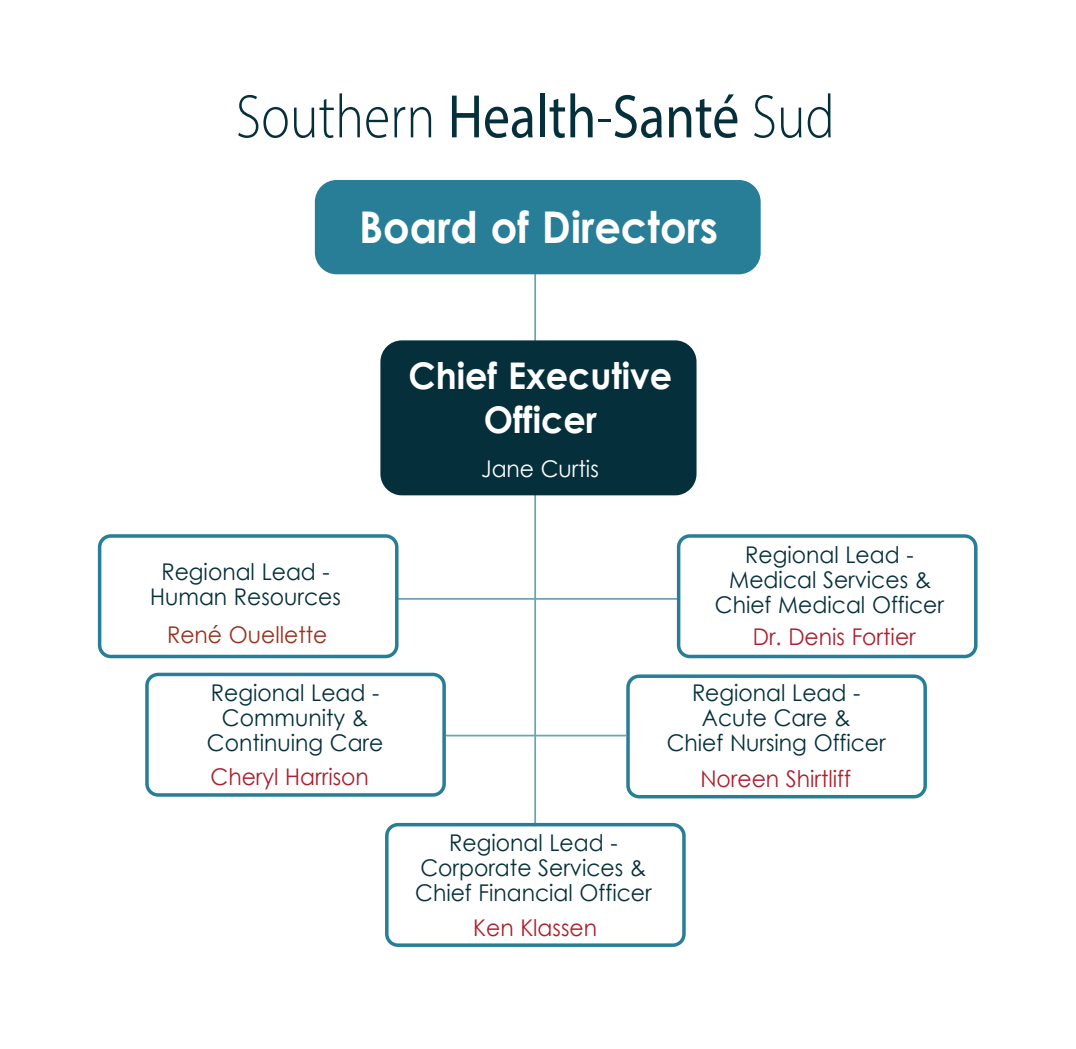
<style>
.page{position:relative;width:1076px;height:1049px;background:#fff}
.page>*{position:absolute;margin:0;border:0;box-sizing:border-box;transform-origin:0 0}
.Staff_News{font:300 61.95px "Myriad Pro";color:#05303b;scale:.87 1}
.Staff_News-2{font:700 43.75px "Century Gothic";color:#fff;scale:.95 1}
.Staff_News-3{font:700 36.75px/44.3px "Century Gothic";color:#fff;text-align:center;scale:.95 1}
.Staff_News-4{font:23.1px/24.8px "Century Gothic";color:#05303b;text-align:center;scale:.95 1}
.Staff_News-5{font:23.1px "Century Gothic";color:#ac1f2d;scale:.95 1}
.Staff_News-6{font:23.1px "Century Gothic";color:#99301d;scale:.95 1}
.Staff_News-7{font:23.1px "Century Gothic";color:#fff;scale:.95 1}
.s1{font-weight:400}
</style>
<div class="page">
<hr style="left:397px;top:598px;width:281px;height:2px;background:#68a5b6">
<hr style="left:444px;top:735px;width:182px;height:1px;background:#68a5b6">
<hr style="left:534px;top:267px;width:2px;height:559px;background:#68a5b6">
<div style="left:315px;top:180px;width:445px;height:94px;background:#277e96;border-radius:22px"></div>
<div style="left:380px;top:340px;width:316px;height:155px;background:#05303b;border-radius:21px"></div>
<div style="left:385px;top:823px;width:300px;height:124px;border:4px solid #277e96;border-radius:11px"></div>
<div style="left:677px;top:534px;width:300px;height:124px;border:4px solid #277e96;border-radius:11px"></div>
<div style="left:98px;top:534px;width:300px;height:124px;border:4px solid #277e96;border-radius:11px"></div>
<div style="left:626px;top:674px;width:300px;height:124px;border:4px solid #277e96;border-radius:11px"></div>
<div style="left:145px;top:673px;width:301px;height:124px;border:4px solid #277e96;border-radius:11px"></div>
<p class="Staff_News" style="left:236px;top:79px;width:690px">Southern <span class="s1">Health</span>-<span class="s1">Santé</span> Sud</p>
<p class="Staff_News-2" style="left:359px;top:194px;width:379px">Board of Directors</p>
<p class="Staff_News-3" style="left:408px;top:351px;width:279px">Chief Executive<br>Officer</p>
<p class="Staff_News-4" style="left:161px;top:558px;width:179px">Regional Lead -</p>
<p class="Staff_News-4" style="left:150px;top:584px;width:202px">Human Resources</p>
<p class="Staff_News-7" style="left:481px;top:453px;width:125px">Jane Curtis</p>
<p class="Staff_News-4" style="left:745px;top:542px;width:179px">Regional Lead -</p>
<p class="Staff_News-4" style="left:729px;top:567px;width:214px">Medical Services &amp;</p>
<p class="Staff_News-4" style="left:715px;top:592px;width:243px">Chief Medical Officer</p>
<p class="Staff_News-6" style="left:167px;top:618px;width:170px">René Ouellette</p>
<p class="Staff_News-5" style="left:752px;top:620px;width:173px">Dr. Denis Fortier</p>
<p class="Staff_News-4" style="left:211px;top:680px;width:179px">Regional Lead -</p>
<p class="Staff_News-4" style="left:222px;top:705px;width:156px">Community &amp;</p>
<p class="Staff_News-4" style="left:207px;top:729px;width:187px">Continuing Care</p>
<p class="Staff_News-5" style="left:211px;top:760px;width:168px">Cheryl Harrison</p>
<p class="Staff_News-4" style="left:692px;top:680px;width:179px">Regional Lead -</p>
<p class="Staff_News-4" style="left:702px;top:705px;width:158px">Acute Care &amp;</p>
<p class="Staff_News-4" style="left:666px;top:729px;width:232px">Chief Nursing Officer</p>
<p class="Staff_News-5" style="left:700px;top:762px;width:160px">Noreen Shirtliff</p>
<p class="Staff_News-4" style="left:415px;top:830px;width:250px">Regional Lead -<br>Corporate Services &amp;<br>Chief Financial Officer</p>
<p class="Staff_News-5" style="left:473px;top:912px;width:132px">Ken Klassen</p>
</div>
